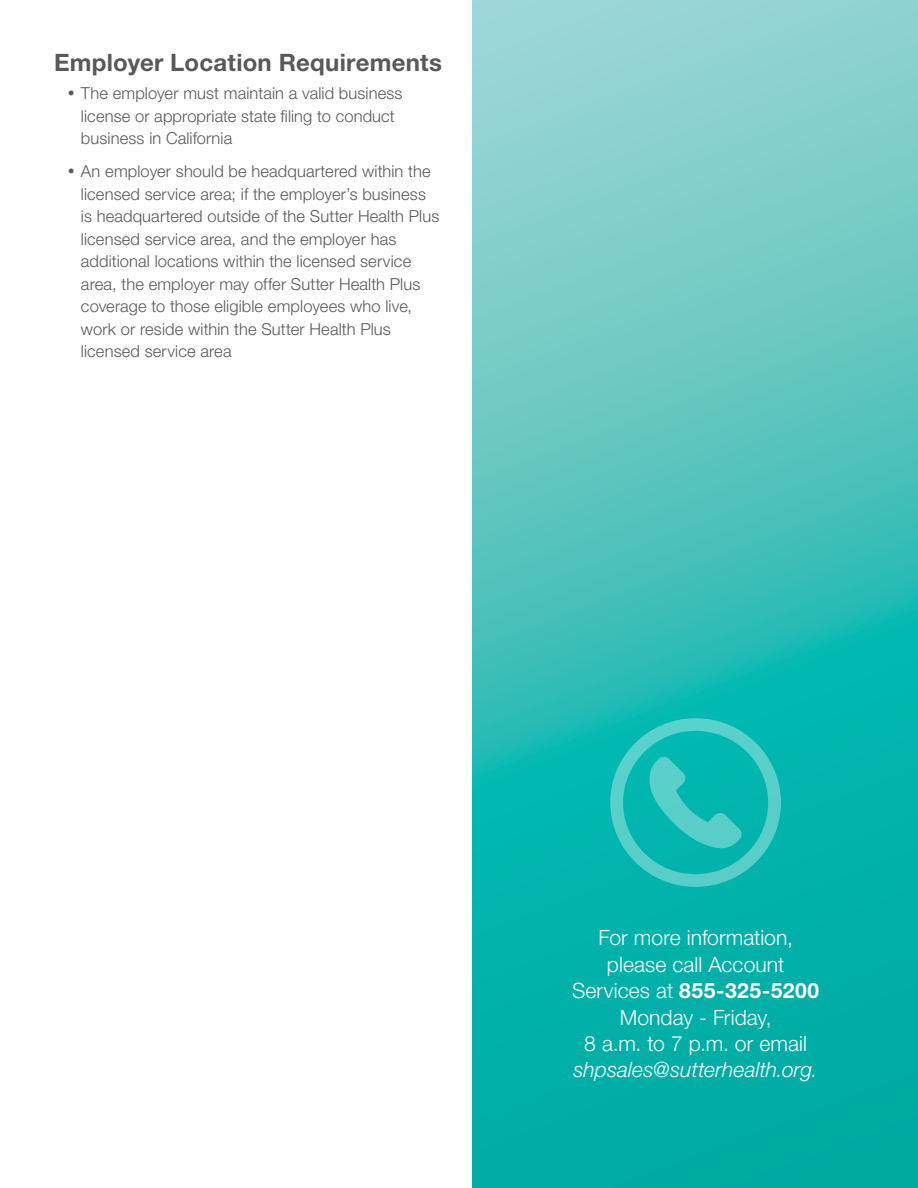
<style>
.page{position:relative;width:918px;height:1188px;background:#fff}
.page>*{position:absolute;margin:0;border:0;box-sizing:border-box;transform-origin:0 0}
.t1{font:700 24px "Helvetica Neue LT Std";letter-spacing:.01em;color:#58595b}
.t2{font:300 21.15px/26.4px "Helvetica Neue LT Std";letter-spacing:.005em;color:#fff;text-align:center}
.t3{font:italic 300 21.15px "Helvetica Neue LT Std";color:#fff}
.t4{font:700 21.15px "Helvetica Neue LT Std";letter-spacing:.025em;color:#fff}
.t5{font:300 16.5px/22.5px "Helvetica Neue LT Std";letter-spacing:.005em;color:#58595b}
.s1{font-weight:300}
</style>
<div class="page">
<svg style="left:472px;top:0;width:446px;height:1188px;background:#40bfb8"></svg>
<svg style="left:610px;top:718px;width:171px;height:169px;background:#1dbeb7"></svg>
<h3 class="t1" style="left:54px;top:48px;width:389px">Employer Location Requirements</h3>
<p class="t5" style="left:81px;top:82px;width:323px;text-indent:-13px">• The employer must maintain a valid business license or appropriate state filing to conduct business in California</p>
<p class="t5" style="left:81px;top:160px;width:360px;text-indent:-13px">• An employer should be headquartered within the licensed service area; if the employer’s business is headquartered outside of the Sutter Health Plus licensed service area, and the employer has additional locations within the licensed service area, the employer may offer Sutter Health Plus coverage to those eligible employees who live, work or reside within the Sutter Health Plus licensed service area</p>
<p class="t2" style="left:598px;top:924px;width:196px">For more information, please call Account</p>
<p class="t4" style="left:572px;top:978px;width:249px"><span class="s1">Services at</span> 855-325-5200</p>
<p class="t2" style="left:620px;top:1003px;width:153px">Monday - Friday,</p>
<p class="t2" style="left:584px;top:1030px;width:224px">8 a.m. to 7 p.m. or email</p>
<p class="t3" style="left:573px;top:1057px;width:246px">shpsales@sutterhealth.org.</p>
</div>
